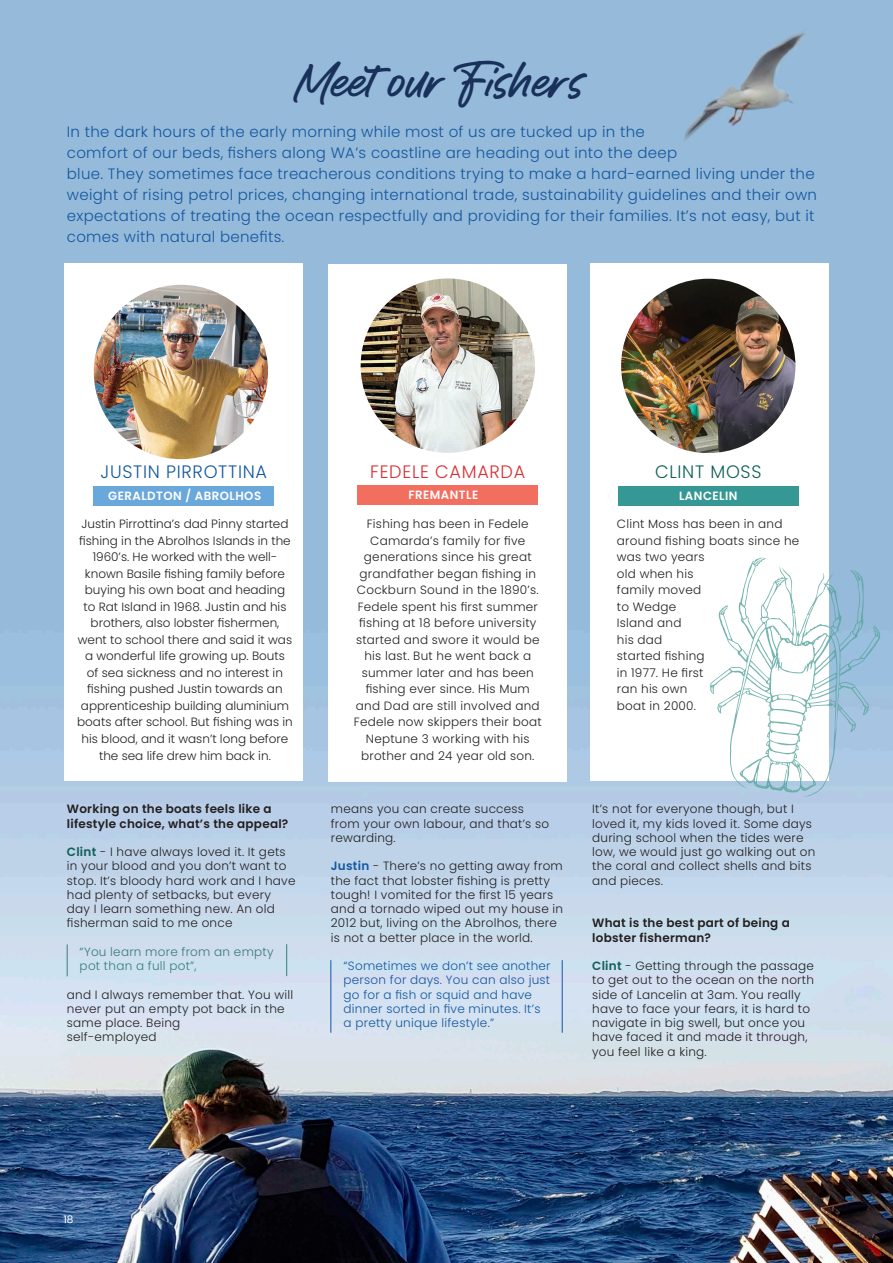
<style>
.page{position:relative;width:893px;height:1263px;background:#fff}
.page>*{position:absolute;margin:0;border:0;box-sizing:border-box;transform-origin:0 0}
.t1{font:48px "Awaking";letter-spacing:.01em;color:#18305a}
.t2{font:300 18px "Poppins";letter-spacing:.04em;color:#1357a1}
.t3{font:300 18px "Poppins";letter-spacing:.04em;color:#da2f34}
.t4{font:300 18px "Poppins";letter-spacing:.04em;color:#106056}
.t5{font:300 15px/21px "Poppins";letter-spacing:.02em;color:#1357a1}
.t6{font:300 12px/14.2px "Poppins";letter-spacing:.02em;color:#231f20}
.t7{font:300 12px/16.5px "Poppins";color:#231f20;text-align:center}
.t8{font:300 12px/14.2px "Poppins";letter-spacing:.02em;color:#1357a1}
.t9{font:600 12px/14.2px "Poppins";letter-spacing:.02em;color:#231f20}
.t10{font:300 12px/14.2px "Poppins";letter-spacing:.02em;color:#367c7e}
.t11{font:600 12px "Poppins";letter-spacing:.04em;color:#fff}
.t12{font:10.5px "Poppins";color:#fff}
.s1{font-weight:600;color:#106056}
.s2{font-weight:600;color:#1357a1}
</style>
<div class="page">
<img style="left:0;top:0;width:893px;height:1263px">
<div style="left:65px;top:264px;width:238px;height:517px;background:#fff"></div>
<div style="left:329px;top:264px;width:238px;height:517px;background:#fff"></div>
<img style="left:361px;top:278px;width:174px;height:175px;border-radius:87px">
<div style="left:590px;top:264px;width:238px;height:517px;background:#fff"></div>
<img style="left:621px;top:279px;width:174px;height:174px;border-radius:87px">
<div style="left:618px;top:486px;width:180px;height:19px;background:#359895"></div>
<div style="left:358px;top:485px;width:180px;height:19px;background:#f26f5f"></div>
<svg style="left:710px;top:556px;width:170px;height:242px"></svg>
<div style="left:94px;top:486px;width:180px;height:19px;background:#6aa8db"></div>
<hr style="left:331px;top:960px;width:1px;height:73px;background:#1357a1">
<hr style="left:67px;top:944px;width:1px;height:32px;background:#367c7e">
<img style="left:94px;top:285px;width:174px;height:174px;border-radius:87px">
<hr style="left:286px;top:944px;width:1px;height:32px;background:#367c7e">
<hr style="left:562px;top:960px;width:1px;height:73px;background:#1357a1">
<p class="t1" style="left:293px;top:46px;width:290px">Meet our Fishers</p>
<p class="t5" style="left:67px;top:121px;width:752px">In the dark hours of the early morning while most of us are tucked up in the<br>comfort of our beds, fishers along WA’s coastline are heading out into the deep<br>blue. They sometimes face treacherous conditions trying to make a hard-earned living under the weight of rising petrol prices, changing international trade, sustainability guidelines and their own expectations of treating the ocean respectfully and providing for their families. It’s not easy, but it comes with natural benefits.</p>
<p class="t2" style="left:101px;top:461px;width:168px">JUSTIN PIRROTTINA</p>
<p class="t3" style="left:370px;top:461px;width:156px">FEDELE CAMARDA</p>
<p class="t4" style="left:655px;top:461px;width:108px">CLINT MOSS</p>
<p class="t11" style="left:108px;top:489px;width:154px">GERALDTON / ABROLHOS</p>
<p class="t11" style="left:408px;top:488px;width:71px">FREMANTLE</p>
<p class="t11" style="left:679px;top:489px;width:60px">LANCELIN</p>
<p class="t7" style="left:77px;top:516px;width:217px">Justin Pirrottina’s dad Pinny started fishing in the Abrolhos Islands in the 1960’s. He worked with the well&shy;known Basile fishing family before buying his own boat and heading<br>to Rat Island in 1968. Justin and his brothers, also lobster fishermen, went to school there and said it was a wonderful life growing up. Bouts<br>of sea sickness and no interest in fishing pushed Justin towards an apprenticeship building aluminium boats after school. But fishing was in his blood, and it wasn’t long before the sea life drew him back in.</p>
<p class="t6" style="left:354px;top:516px;width:189px;line-height:16.5px;text-align:center">Fishing has been in Fedele<br>Camarda’s family for five generations since his great grandfather began fishing in<br>Cockburn Sound in the 1890’s.<br>Fedele spent his first summer fishing at 18 before university started and swore it would be his last. But he went back a summer later and has been fishing ever since. His Mum and Dad are still involved and<br>Fedele now skippers their boat<br>Neptune 3 working with his brother and 24 year old son.</p>
<p class="t6" style="left:617px;top:516px;width:184px;line-height:16.5px">Clint Moss has been in and around fishing boats since he was two years<br>old when his<br>family moved<br>to Wedge<br>Island and<br>his dad<br>started fishing<br>in 1977. He first<br>ran his own<br>boat in 2000.</p>
<p class="t9" style="left:67px;top:802px;width:223px">Working on the boats feels like a lifestyle choice, what’s the appeal?</p>
<p class="t6" style="left:67px;top:845px;width:230px"><span class="s1">Clint</span> - I have always loved it. It gets in your blood and you don’t want to stop. It’s bloody hard work and I have had plenty of setbacks, but every day I learn something new. An old fisherman said to me once</p>
<p class="t10" style="left:80px;top:945px;width:195px">“You learn more from an empty pot than a full pot”,</p>
<p class="t6" style="left:67px;top:987px;width:228px">and I always remember that. You will never put an empty pot back in the same place. Being<br>self-employed</p>
<p class="t6" style="left:331px;top:802px;width:220px">means you can create success from your own labour, and that’s so rewarding.</p>
<p class="t6" style="left:331px;top:859px;width:234px"><span class="s2">Justin</span> - There’s no getting away from the fact that lobster fishing is pretty tough! I vomited for the first 15 years and a tornado wiped out my house in 2012 but, living on the Abrolhos, there is not a better place in the world.</p>
<p class="t8" style="left:344px;top:959px;width:209px">“Sometimes we don’t see another person for days. You can also just go for a fish or squid and have dinner sorted in five minutes. It’s a pretty unique lifestyle.”</p>
<p class="t6" style="left:592px;top:802px;width:225px">It’s not for everyone though, but I loved it, my kids loved it. Some days during school when the tides were low, we would just go walking out on the coral and collect shells and bits and pieces.</p>
<p class="t9" style="left:592px;top:916px;width:199px">What is the best part of being a lobster fisherman?</p>
<p class="t6" style="left:592px;top:959px;width:223px"><span class="s1">Clint</span> - Getting through the passage to get out to the ocean on the north side of Lancelin at 3am. You really have to face your fears, it is hard to navigate in big swell, but once you have faced it and made it through, you feel like a king.</p>
<p class="t12" style="left:64px;top:1213px;width:11px">18</p>
</div>
